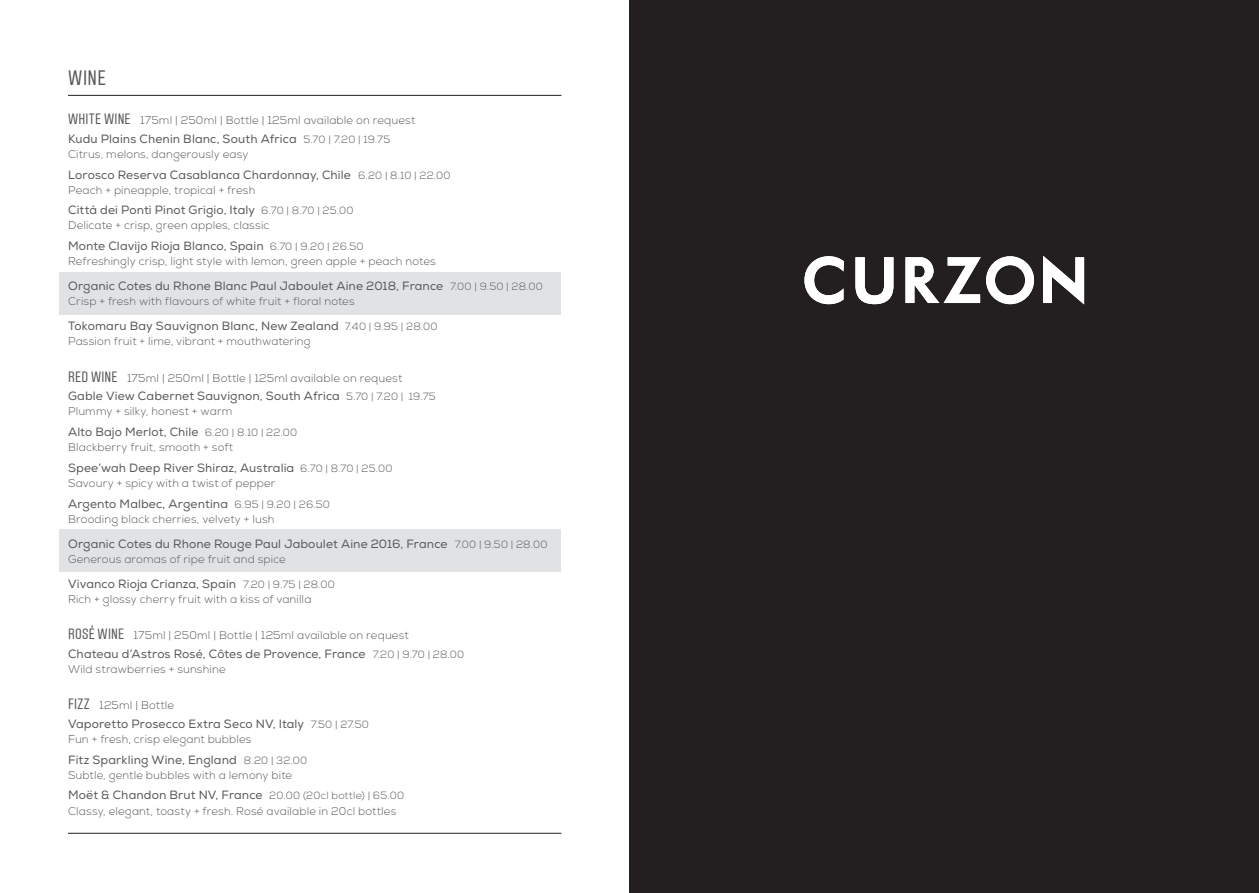
<style>
.page{position:relative;width:1259px;height:893px;background:#fff}
.page>*{position:absolute;margin:0;border:0;box-sizing:border-box;transform-origin:0 0}
.heading{font:21px "Aveny T Curzon";color:#57585a}
.Wine_name{font:12px "Nexa";letter-spacing:.01em;color:#57585a}
.Paragraph_Style_1{font:12px "Nexa";letter-spacing:.01em;color:#57585a}
.Paragraph_Style_1-2{font:300 11.25px "Nexa";letter-spacing:.015em;color:#57585a}
.s1{font-family:"Aveny T Curzon";font-weight:400;font-size:15px}
.s2{font-weight:300;font-size:10.5px}
</style>
<div class="page">
<div style="left:60px;top:529px;width:501px;height:43px;background:#e1e2e4"></div>
<div style="left:60px;top:272px;width:501px;height:43px;background:#e1e2e4"></div>
<hr style="left:68px;top:95px;width:493px;height:1px;background:#231f20">
<hr style="left:68px;top:833px;width:493px;height:1px;background:#231f20">
<div style="left:629px;top:0;width:630px;height:893px;background:#231f20"></div>
<svg style="left:804px;top:256px;width:280px;height:49px"></svg>
<p class="heading" style="left:68px;top:66px;width:40px">WINE</p>
<p class="Paragraph_Style_1-2" style="left:68px;top:114px;width:349px"><span class="s1">WHITE WINE</span> 175ml | 250ml | Bottle | 125ml available on request</p>
<p class="Wine_name" style="left:68px;top:132px;width:324px">Kudu Plains Chenin Blanc, South Africa <span class="s2">5.70 | 7.20 | 19.75</span></p>
<p class="Paragraph_Style_1-2" style="left:68px;top:147px;width:182px">Citrus, melons, dangerously easy</p>
<p class="Wine_name" style="left:68px;top:167px;width:384px">Lorosco Reserva Casablanca Chardonnay, Chile <span class="s2">6.20 | 8.10 | 22.00</span></p>
<p class="Paragraph_Style_1-2" style="left:68px;top:183px;width:189px">Peach + pineapple, tropical + fresh</p>
<p class="Wine_name" style="left:68px;top:203px;width:287px">Cittá dei Ponti Pinot Grigio, Italy <span class="s2">6.70 | 8.70 | 25.00</span></p>
<p class="Paragraph_Style_1-2" style="left:68px;top:219px;width:203px">Delicate + crisp, green apples, classic</p>
<p class="Wine_name" style="left:68px;top:239px;width:297px">Monte Clavijo Rioja Blanco, Spain <span class="s2">6.70 | 9.20 | 26.50</span></p>
<p class="Paragraph_Style_1-2" style="left:68px;top:255px;width:369px">Refreshingly crisp, light style with lemon, green apple + peach notes</p>
<p class="Wine_name" style="left:68px;top:279px;width:476px">Organic Cotes du Rhone Blanc Paul Jaboulet Aine 2018, France <span class="s2">7.00 | 9.50 | 28.00</span></p>
<p class="Paragraph_Style_1-2" style="left:68px;top:295px;width:288px">Crisp + fresh with flavours of white fruit + floral notes</p>
<p class="Wine_name" style="left:68px;top:319px;width:371px">Tokomaru Bay Sauvignon Blanc, New Zealand <span class="s2">7.40 | 9.95 | 28.00</span></p>
<p class="Paragraph_Style_1-2" style="left:68px;top:335px;width:244px">Passion fruit + lime, vibrant + mouthwatering</p>
<p class="Paragraph_Style_1-2" style="left:68px;top:371px;width:336px"><span class="s1">RED WINE</span> 175ml | 250ml | Bottle | 125ml available on request</p>
<p class="Paragraph_Style_1" style="left:68px;top:389px;width:369px">Gable View Cabernet Sauvignon, South Africa <span class="s2">5.70 | 7.20 | 19.75</span></p>
<p class="Paragraph_Style_1-2" style="left:68px;top:405px;width:166px">Plummy + silky, honest + warm</p>
<p class="Wine_name" style="left:68px;top:425px;width:231px">Alto Bajo Merlot, Chile <span class="s2">6.20 | 8.10 | 22.00</span></p>
<p class="Paragraph_Style_1-2" style="left:68px;top:441px;width:167px">Blackberry fruit, smooth + soft</p>
<p class="Wine_name" style="left:68px;top:460px;width:326px">Spee’wah Deep River Shiraz, Australia <span class="s2">6.70 | 8.70 | 25.00</span></p>
<p class="Paragraph_Style_1-2" style="left:68px;top:476px;width:209px">Savoury + spicy with a twist of pepper</p>
<p class="Wine_name" style="left:68px;top:496px;width:263px">Argento Malbec, Argentina <span class="s2">6.95 | 9.20 | 26.50</span></p>
<p class="Paragraph_Style_1-2" style="left:68px;top:512px;width:208px">Brooding black cherries, velvety + lush</p>
<p class="Wine_name" style="left:68px;top:536px;width:481px">Organic Cotes du Rhone Rouge Paul Jaboulet Aine 2016, France <span class="s2">7.00 | 9.50 | 28.00</span></p>
<p class="Paragraph_Style_1-2" style="left:68px;top:552px;width:219px">Generous aromas of ripe fruit and spice</p>
<p class="Wine_name" style="left:68px;top:576px;width:268px">Vivanco Rioja Crianza, Spain <span class="s2">7.20 | 9.75 | 28.00</span></p>
<p class="Paragraph_Style_1-2" style="left:68px;top:592px;width:245px">Rich + glossy cherry fruit with a kiss of vanilla</p>
<p class="Paragraph_Style_1-2" style="left:68px;top:629px;width:342px"><span class="s1">ROSÉ WINE</span> 175ml | 250ml | Bottle | 125ml available on request</p>
<p class="Paragraph_Style_1" style="left:68px;top:646px;width:398px">Chateau d’Astros Rosé, Côtes de Provence, France <span class="s2">7.20 | 9.70 | 28.00</span></p>
<p class="Paragraph_Style_1-2" style="left:68px;top:662px;width:159px">Wild strawberries + sunshine</p>
<p class="Paragraph_Style_1-2" style="left:68px;top:699px;width:108px"><span class="s1">FIZZ</span> 125ml | Bottle</p>
<p class="Wine_name" style="left:68px;top:716px;width:302px">Vaporetto Prosecco Extra Seco NV, Italy <span class="s2">7.50 | 27.50</span></p>
<p class="Paragraph_Style_1-2" style="left:68px;top:732px;width:185px">Fun + fresh, crisp elegant bubbles</p>
<p class="Wine_name" style="left:68px;top:752px;width:241px">Fitz Sparkling Wine, England <span class="s2">8.20 | 32.00</span></p>
<p class="Paragraph_Style_1-2" style="left:68px;top:768px;width:226px">Subtle, gentle bubbles with a lemony bite</p>
<p class="Wine_name" style="left:68px;top:788px;width:337px">Moët &amp; Chandon Brut NV, France <span class="s2">20.00 (20cl bottle) | 65.00</span></p>
<p class="Paragraph_Style_1-2" style="left:68px;top:805px;width:330px">Classy, elegant, toasty + fresh. Rosé available in 20cl bottles</p>
</div>
